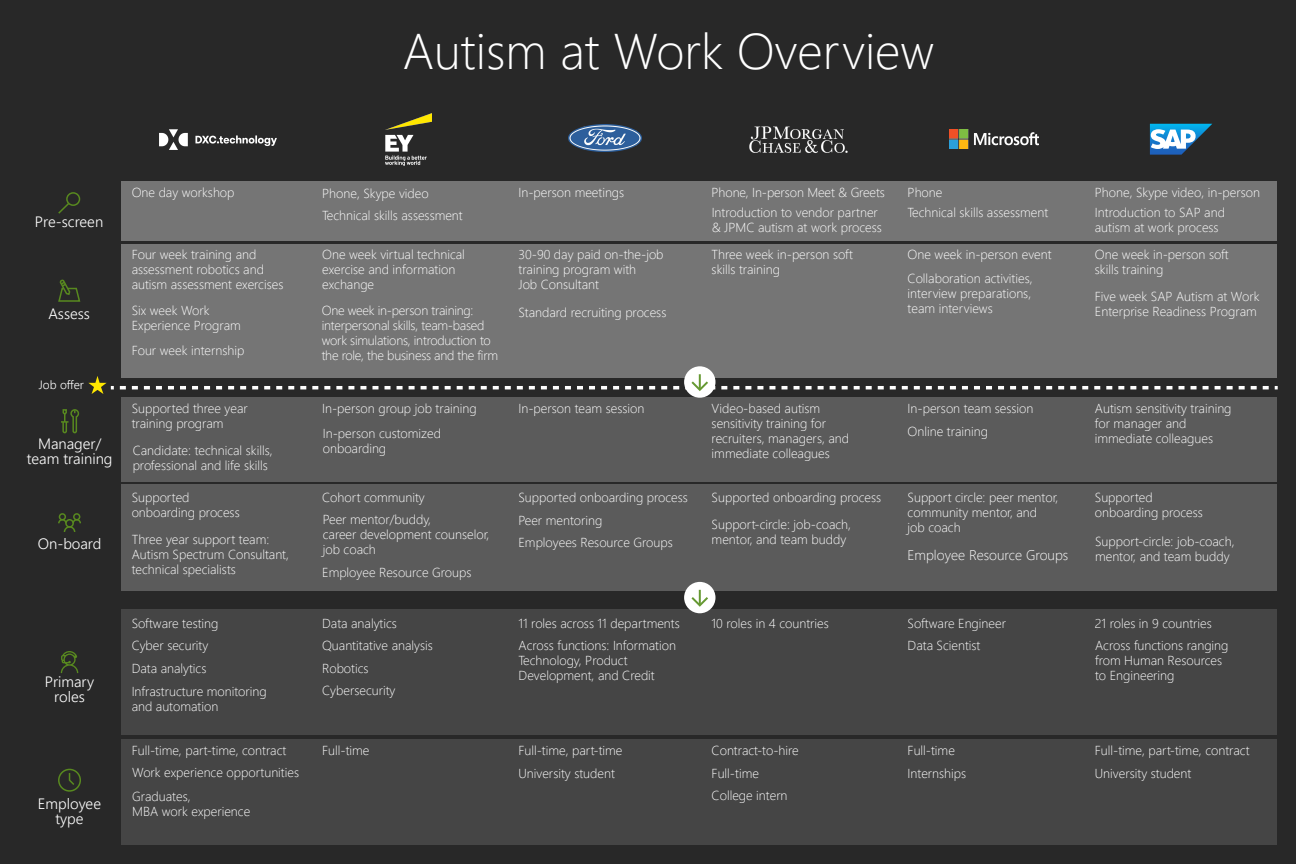
<style>
.page{position:relative;width:1296px;height:864px;background:#282828}
.page>*{position:absolute;margin:0;border:0;box-sizing:border-box;transform-origin:0 0}
.t1{font:300 50px "Segoe UI";color:#fff}
.t2{font:300 15px/15px "Segoe UI";color:#fff;text-align:center}
.t3{font:300 14px "Segoe UI";color:#fff}
.t4{font:300 13px/15px "Segoe UI";color:#fff}
.t5{font:300 13px/15px "Segoe UI";letter-spacing:-.02em;color:#fff}
.t6{font:300 12px "Segoe UI";color:#fff}
</style>
<div class="page">
<div style="left:122px;top:181px;width:1155px;height:59px;background:#757575"></div>
<div style="left:122px;top:244px;width:1155px;height:134px;background:#757575"></div>
<svg style="left:1150px;top:124px;width:62px;height:31px"></svg>
<img style="left:949px;top:130px;width:90px;height:19px">
<div style="left:122px;top:397px;width:1155px;height:85px;background:#5b5b5b"></div>
<div style="left:122px;top:484px;width:1155px;height:107px;background:#5b5b5b"></div>
<div style="left:122px;top:610px;width:1155px;height:125px;background:#454545"></div>
<div style="left:122px;top:739px;width:1155px;height:105px;background:#454545"></div>
<div style="left:684px;top:366px;width:31px;height:32px;background:#fff;border-radius:50%"></div>
<svg style="left:120px;top:374px;width:1158px;height:19px"></svg>
<div style="left:684px;top:582px;width:31px;height:31px;background:#fff;border-radius:50%"></div>
<svg style="left:691px;top:590px;width:17px;height:17px"></svg>
<svg style="left:88px;top:376px;width:26px;height:18px"></svg>
<svg style="left:58px;top:279px;width:23px;height:23px"></svg>
<div style="left:66px;top:192px;width:14px;height:14px;border:2px solid #58891f;border-radius:50%"></div>
<svg style="left:58px;top:201px;width:13px;height:13px"></svg>
<svg style="left:61px;top:409px;width:19px;height:25px"></svg>
<div style="left:59px;top:513px;width:7px;height:7px;border:2px solid #58891f;border-radius:50%"></div>
<div style="left:73px;top:513px;width:7px;height:7px;border:2px solid #58891f;border-radius:50%"></div>
<svg style="left:58px;top:518px;width:23px;height:14px"></svg>
<svg style="left:61px;top:651px;width:17px;height:22px"></svg>
<div style="left:58px;top:769px;width:23px;height:23px;border:2px solid #58891f;border-radius:50%"></div>
<svg style="left:68px;top:772px;width:8px;height:13px"></svg>
<img style="left:160px;top:129px;width:116px;height:20px">
<img style="left:386px;top:113px;width:45px;height:52px">
<img style="left:569px;top:124px;width:72px;height:28px">
<img style="left:749px;top:126px;width:99px;height:27px">
<h1 class="t1" style="left:403px;top:4px;width:533px">Autism at Work Overview</h1>
<p class="t2" style="left:35px;top:213px;width:70px">Pre-screen</p>
<p class="t2" style="left:48px;top:305px;width:43px">Assess</p>
<p class="t6" style="left:39px;top:374px;width:47px">Job offer</p>
<p class="t2" style="left:27px;top:435px;width:87px">Manager/ team training</p>
<p class="t2" style="left:38px;top:534px;width:65px">On-board</p>
<p class="t2" style="left:45px;top:673px;width:51px">Primary roles</p>
<p class="t2" style="left:38px;top:795px;width:65px">Employee type</p>
<p class="t4" style="left:518px;top:184px;width:107px">In-person meetings</p>
<p class="t4" style="left:712px;top:184px;width:175px">Phone, In-person Meet &amp; Greets</p>
<p class="t4" style="left:132px;top:184px;width:104px">One day workshop</p>
<p class="t4" style="left:908px;top:181px;width:142px;line-height:20.5px">Phone<br>Technical skills assessment</p>
<p class="t4" style="left:1095px;top:181px;width:167px;line-height:20.4px">Phone, Skype video, in-person<br>Introduction to SAP and</p>
<p class="t4" style="left:1095px;top:219px;width:125px">autism at work process</p>
<p class="t4" style="left:132px;top:245px;width:153px">Four week training and assessment robotics and autism assessment exercises</p>
<p class="t4" style="left:132px;top:302px;width:111px">Six week Work<br>Experience Program</p>
<p class="t4" style="left:132px;top:342px;width:114px">Four week internship</p>
<p class="t4" style="left:322px;top:181px;width:142px;line-height:22.5px">Phone, Skype video<br>Technical skills assessment</p>
<p class="t4" style="left:322px;top:245px;width:144px">One week virtual technical exercise and information exchange</p>
<p class="t4" style="left:712px;top:203px;width:172px">Introduction to vendor partner &amp; JPMC autism at work process</p>
<p class="t4" style="left:712px;top:245px;width:143px">Three week in-person soft skills training</p>
<p class="t4" style="left:908px;top:245px;width:145px">One week in-person event</p>
<p class="t4" style="left:1095px;top:245px;width:135px">One week in-person soft skills training</p>
<p class="t4" style="left:1095px;top:288px;width:166px">Five week SAP Autism at Work<br>Enterprise Readiness Program</p>
<p class="t4" style="left:518px;top:245px;width:147px">30-90 day paid on-the-job training program with<br>Job Consultant</p>
<p class="t4" style="left:518px;top:304px;width:149px">Standard recruiting process</p>
<p class="t4" style="left:908px;top:270px;width:127px;text-align:justify">Collaboration activities, interview preparations, team interviews</p>
<p class="t5" style="left:322px;top:301px;width:178px">One week in-person training: interpersonal skills, team-based work simulations, introduction to the role, the business and the firm</p>
<p class="t4" style="left:132px;top:400px;width:118px">Supported three year training program</p>
<p class="t4" style="left:908px;top:396px;width:127px;line-height:22.5px">In-person team session<br>Online training</p>
<p class="t4" style="left:1095px;top:400px;width:138px">Autism sensitivity training for manager and immediate colleagues</p>
<p class="t4" style="left:322px;top:400px;width:156px">In-person group job training</p>
<p class="t4" style="left:518px;top:400px;width:127px">In-person team session</p>
<p class="t4" style="left:712px;top:400px;width:139px">Video-based autism sensitivity training for recruiters, managers, and immediate colleagues</p>
<p class="t4" style="left:323px;top:425px;width:120px">In-person customized onboarding</p>
<p class="t4" style="left:133px;top:441px;width:141px">Candidate: technical skills, professional and life skills</p>
<p class="t4" style="left:322px;top:489px;width:104px">Cohort community</p>
<p class="t4" style="left:132px;top:489px;width:110px">Supported onboarding process</p>
<p class="t4" style="left:908px;top:489px;width:152px">Support circle: peer mentor, community mentor, and<br>job coach</p>
<p class="t4" style="left:1095px;top:489px;width:110px">Supported onboarding process</p>
<p class="t4" style="left:518px;top:485px;width:171px;line-height:22.5px">Supported onboarding process<br>Peer mentoring<br>Employees Resource Groups</p>
<p class="t4" style="left:712px;top:483px;width:171px;line-height:26.9px">Supported onboarding process<br>Support-circle: job-coach,</p>
<p class="t4" style="left:323px;top:511px;width:168px">Peer mentor/buddy,<br>career development counselor, job coach</p>
<p class="t4" style="left:712px;top:531px;width:136px">mentor, and team buddy</p>
<p class="t4" style="left:132px;top:531px;width:159px">Three year support team:<br>Autism Spectrum Consultant, technical specialists</p>
<p class="t4" style="left:1095px;top:532px;width:141px">Support-circle: job-coach, mentor, and team buddy</p>
<p class="t3" style="left:908px;top:542px;width:162px">Employee Resource Groups</p>
<p class="t4" style="left:322px;top:564px;width:151px">Employee Resource Groups</p>
<p class="t4" style="left:132px;top:611px;width:88px;line-height:22.5px">Software testing<br>Cyber security<br>Data analytics</p>
<p class="t4" style="left:908px;top:611px;width:100px;line-height:22.5px">Software Engineer<br>Data Scientist</p>
<p class="t4" style="left:1095px;top:614px;width:118px">21 roles in 9 countries</p>
<p class="t4" style="left:322px;top:611px;width:112px;line-height:22.5px">Data analytics<br>Quantitative analysis<br>Robotics<br>Cybersecurity</p>
<p class="t4" style="left:518px;top:614px;width:163px">11 roles across 11 departments</p>
<p class="t4" style="left:712px;top:614px;width:119px">10 roles in 4 countries</p>
<p class="t4" style="left:519px;top:637px;width:159px">Across functions: Information<br>Technology, Product<br>Development, and Credit</p>
<p class="t4" style="left:1095px;top:637px;width:135px">Across functions ranging from Human Resources to Engineering</p>
<p class="t4" style="left:132px;top:683px;width:137px">Infrastructure monitoring and automation</p>
<p class="t4" style="left:132px;top:742px;width:156px">Full-time, part-time, contract</p>
<p class="t4" style="left:908px;top:738px;width:60px;line-height:22.5px">Full-time<br>Internships</p>
<p class="t4" style="left:1095px;top:738px;width:156px;line-height:22.5px">Full-time, part-time, contract<br>University student</p>
<p class="t4" style="left:322px;top:742px;width:49px">Full-time</p>
<p class="t4" style="left:518px;top:738px;width:106px;line-height:22.5px">Full-time, part-time<br>University student</p>
<p class="t4" style="left:712px;top:738px;width:89px;line-height:22.5px">Contract-to-hire<br>Full-time<br>College intern</p>
<p class="t4" style="left:132px;top:759px;width:168px;line-height:24.4px">Work experience opportunities<br>Graduates,</p>
<p class="t4" style="left:132px;top:803px;width:120px">MBA work experience</p>
</div>
